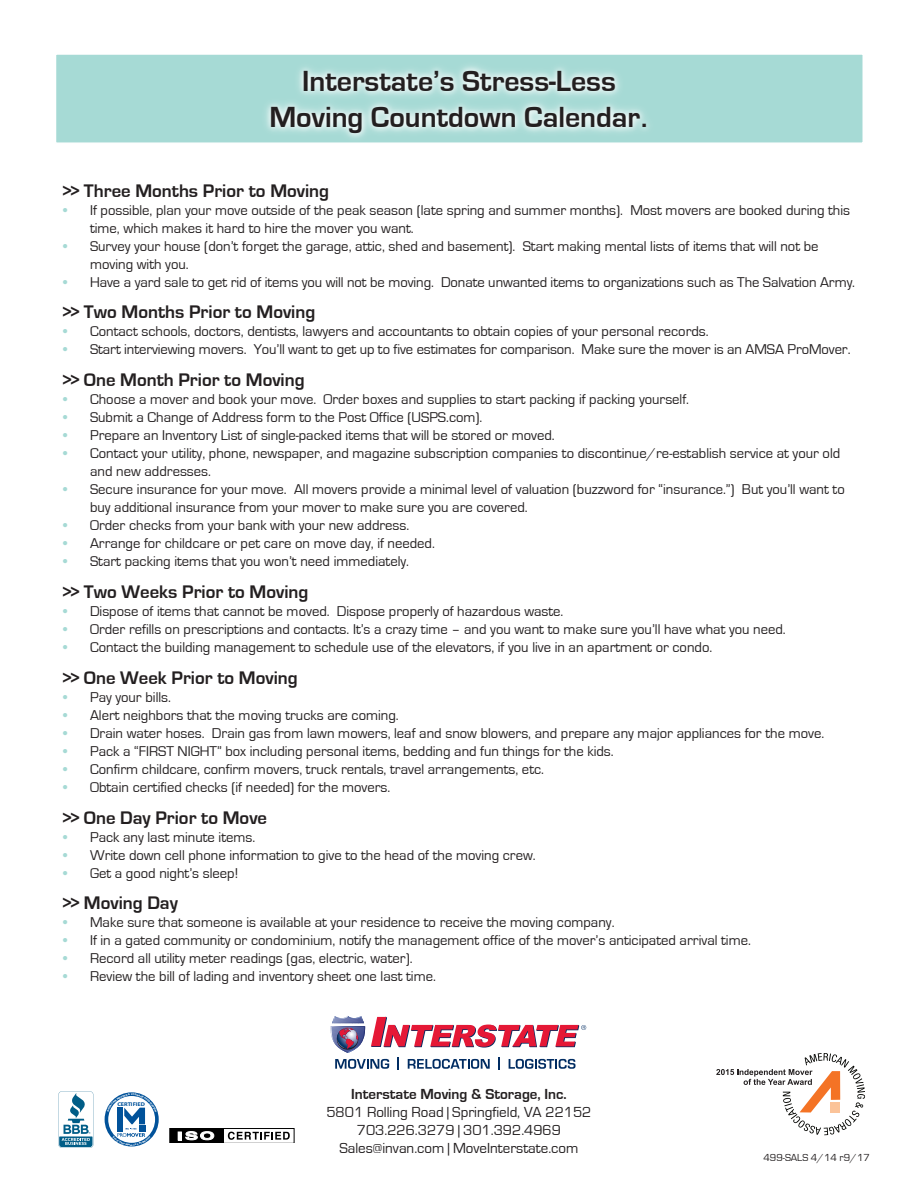
<style>
.page{position:relative;width:918px;height:1188px;background:#fff}
.page>*{position:absolute;margin:0;border:0;box-sizing:border-box;transform-origin:0 0}
.body{font:700 30px/36px "Eurostile";color:#231f20;text-align:center}
.bold_header{font:700 18.75px "Eurostile";color:#231f20}
.bold_header-2{font:15px/18px "Eurostile";color:#231f20;text-align:center}
.bold_header-3{font:700 15px "Eurostile";color:#231f20}
.t1{font:14.7px/18px "Eurostile";color:#231f20}
.bold_header-4{font:10.5px "Eurostile";color:#231f20}
.t2{font:700 5.4px "Myriad";color:#01529a;scale:1.11 1}
.s1{font-family:"Helvetica Neue";font-weight:400}
.s2{font-size:15px;color:#a6dad5}
</style>
<div class="page">
<div style="left:55px;top:53px;width:809px;height:91px;background:#a6dad5;border:2px solid #fff"></div>
<div style="left:258px;top:58px;width:400px;height:87px;background:#fff;opacity:.75"></div>
<svg style="left:265px;top:65px;width:387px;height:74px"></svg>
<svg style="left:330px;top:1016px;width:35px;height:37px"></svg>
<svg style="left:335px;top:1059px;width:54px;height:10px"></svg>
<svg style="left:398px;top:1057px;width:1px;height:13px"></svg>
<svg style="left:408px;top:1059px;width:82px;height:10px"></svg>
<svg style="left:499px;top:1057px;width:1px;height:13px"></svg>
<svg style="left:509px;top:1059px;width:67px;height:10px"></svg>
<svg style="left:371px;top:1017px;width:215px;height:31px"></svg>
<svg style="left:58px;top:1091px;width:35px;height:57px"></svg>
<div style="left:105px;top:1092px;width:54px;height:54px;border:4px solid #01529a;border-radius:50%"></div>
<svg style="left:716px;top:1053px;width:149px;height:82px"></svg>
<div style="left:170px;top:1129px;width:53px;height:14px;background:#000"></div>
<div style="left:170px;top:1128px;width:54px;height:15px;border:1px solid #000"></div>
<svg style="left:228px;top:1132px;width:62px;height:8px"></svg>
<svg style="left:178px;top:1131px;width:36px;height:9px"></svg>
<div style="left:170px;top:1128px;width:125px;height:15px;border:1px solid #000"></div>
<svg style="left:107px;top:1094px;width:50px;height:52px"></svg>
<p class="body" style="left:269px;top:64px;width:381px">Interstate’s Stress-Less<br>Moving Countdown Calendar<span class="s1">.</span></p>
<p class="bold_header" style="left:63px;top:180px;width:268px">&gt;&gt; Three Months Prior to Moving</p>
<p class="t1" style="left:90px;top:201px;width:762px;text-indent:-27px"><span class="s2">•</span> If possible, plan your move outside of the peak season (late spring and summer months). Most movers are booked during this time, which makes it hard to hire the mover you want.</p>
<p class="t1" style="left:90px;top:237px;width:730px;text-indent:-27px"><span class="s2">•</span> Survey your house (don’t forget the garage, attic, shed and basement). Start making mental lists of items that will not be moving with you.</p>
<p class="t1" style="left:63px;top:273px;width:794px"><span class="s2">•</span> Have a yard sale to get rid of items you will not be moving. Donate unwanted items to organizations such as The Salvation Army.</p>
<p class="bold_header" style="left:63px;top:302px;width:254px">&gt;&gt; Two Months Prior to Moving</p>
<p class="t1" style="left:63px;top:323px;width:647px"><span class="s2">•</span> Contact schools, doctors, dentists, lawyers and accountants to obtain copies of your personal records.</p>
<p class="t1" style="left:63px;top:341px;width:789px"><span class="s2">•</span> Start interviewing movers. You’ll want to get up to five estimates for comparison. Make sure the mover is an AMSA ProMover.</p>
<p class="bold_header" style="left:63px;top:370px;width:243px">&gt;&gt; One Month Prior to Moving</p>
<p class="t1" style="left:63px;top:391px;width:628px"><span class="s2">•</span> Choose a mover and book your move. Order boxes and supplies to start packing if packing yourself.</p>
<p class="t1" style="left:63px;top:409px;width:421px"><span class="s2">•</span> Submit a Change of Address form to the Post Office (USPS.com).</p>
<p class="t1" style="left:63px;top:427px;width:493px"><span class="s2">•</span> Prepare an Inventory List of single-packed items that will be stored or moved.</p>
<p class="t1" style="left:90px;top:445px;width:752px;text-indent:-27px"><span class="s2">•</span> Contact your utility, phone, newspaper, and magazine subscription companies to discontinue/re-establish service at your old and new addresses.</p>
<p class="t1" style="left:90px;top:481px;width:756px;text-indent:-27px"><span class="s2">•</span> Secure insurance for your move. All movers provide a minimal level of valuation (buzzword for “insurance.”) But you’ll want to buy additional insurance from your mover to make sure you are covered.</p>
<p class="t1" style="left:63px;top:517px;width:348px"><span class="s2">•</span> Order checks from your bank with your new address.</p>
<p class="t1" style="left:63px;top:535px;width:373px"><span class="s2">•</span> Arrange for childcare or pet care on move day, if needed.</p>
<p class="t1" style="left:63px;top:553px;width:347px"><span class="s2">•</span> Start packing items that you won’t need immediately.</p>
<p class="bold_header" style="left:63px;top:582px;width:247px">&gt;&gt; Two Weeks Prior to Moving</p>
<p class="t1" style="left:63px;top:603px;width:502px"><span class="s2">•</span> Dispose of items that cannot be moved. Dispose properly of hazardous waste.</p>
<p class="t1" style="left:63px;top:621px;width:724px"><span class="s2">•</span> Order refills on prescriptions and contacts. It’s a crazy time – and you want to make sure you’ll have what you need.</p>
<p class="t1" style="left:63px;top:639px;width:651px"><span class="s2">•</span> Contact the building management to schedule use of the elevators, if you live in an apartment or condo.</p>
<p class="bold_header" style="left:63px;top:667px;width:236px">&gt;&gt; One Week Prior to Moving</p>
<p class="t1" style="left:63px;top:688px;width:109px"><span class="s2">•</span> Pay your bills.</p>
<p class="t1" style="left:63px;top:706px;width:337px"><span class="s2">•</span> Alert neighbors that the moving trucks are coming.</p>
<p class="t1" style="left:63px;top:724px;width:763px"><span class="s2">•</span> Drain water hoses. Drain gas from lawn mowers, leaf and snow blowers, and prepare any major appliances for the move.</p>
<p class="t1" style="left:63px;top:742px;width:552px"><span class="s2">•</span> Pack a “FIRST NIGHT” box including personal items, bedding and fun things for the kids.</p>
<p class="t1" style="left:63px;top:760px;width:482px"><span class="s2">•</span> Confirm childcare, confirm movers, truck rentals, travel arrangements, etc.</p>
<p class="t1" style="left:63px;top:778px;width:329px"><span class="s2">•</span> Obtain certified checks (if needed) for the movers.</p>
<p class="bold_header" style="left:63px;top:807px;width:206px">&gt;&gt; One Day Prior to Move</p>
<p class="t1" style="left:63px;top:828px;width:194px"><span class="s2">•</span> Pack any last minute items.</p>
<p class="t1" style="left:63px;top:846px;width:474px"><span class="s2">•</span> Write down cell phone information to give to the head of the moving crew.</p>
<p class="t1" style="left:63px;top:864px;width:177px"><span class="s2">•</span> Get a good night’s sleep!</p>
<p class="bold_header" style="left:63px;top:893px;width:116px">&gt;&gt; Moving Day</p>
<p class="t1" style="left:63px;top:914px;width:553px"><span class="s2">•</span> Make sure that someone is available at your residence to receive the moving company.</p>
<p class="t1" style="left:63px;top:932px;width:689px"><span class="s2">•</span> If in a gated community or condominium, notify the management office of the mover’s anticipated arrival time.</p>
<p class="t1" style="left:63px;top:950px;width:351px"><span class="s2">•</span> Record all utility meter readings (gas, electric, water).</p>
<p class="t1" style="left:63px;top:968px;width:374px"><span class="s2">•</span> Review the bill of lading and inventory sheet one last time.</p>
<p class="t2" style="left:117px;top:1102px;width:26px">CERTIFIED</p>
<p class="bold_header-3" style="left:351px;top:1085px;width:217px">Interstate Moving &amp; Storage, Inc.</p>
<p class="bold_header-2" style="left:326px;top:1103px;width:267px">5801 Rolling Road | Springfield, VA 22152<br>703.226.3279 | 301.392.4969</p>
<p class="bold_header-2" style="left:339px;top:1139px;width:241px">Sales@invan.com | MoveInterstate.com</p>
<p class="bold_header-4" style="left:764px;top:1151px;width:108px">499-SALS 4/14 r9/17</p>
</div>
